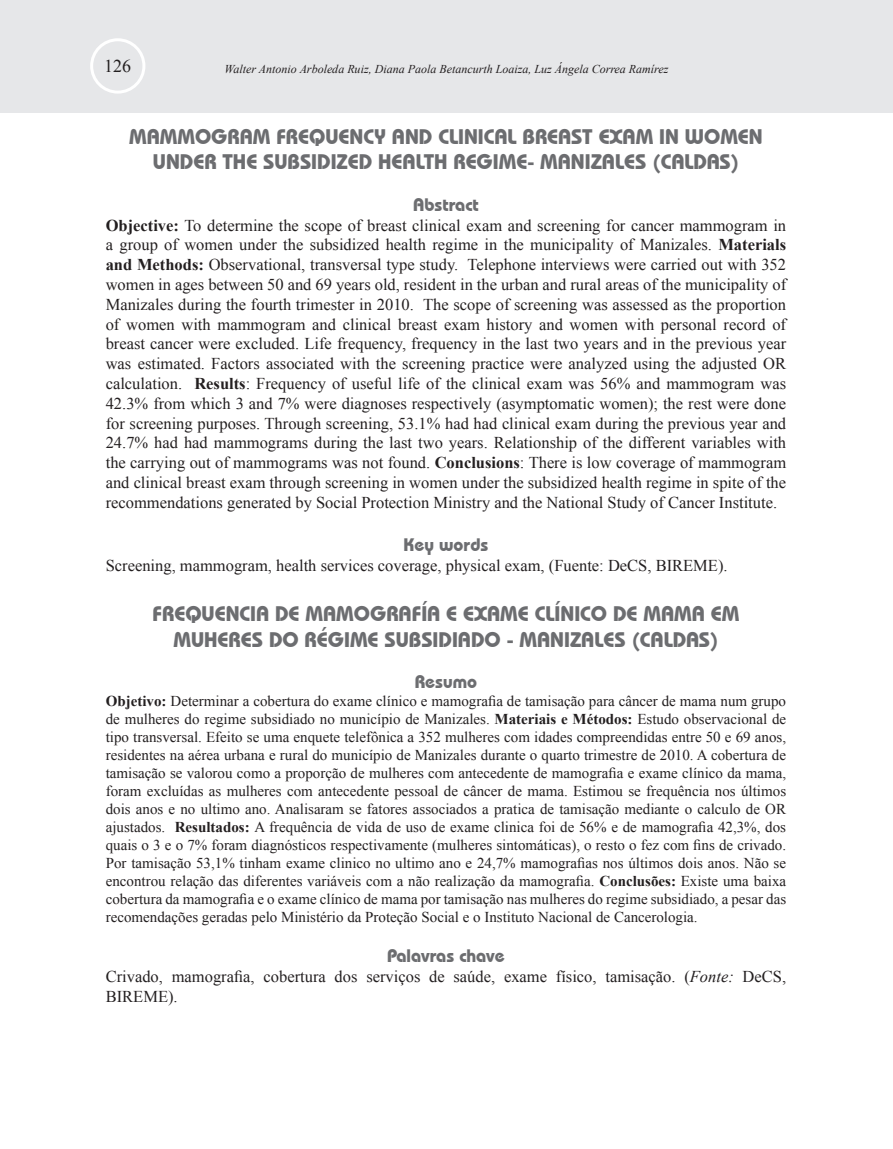
<style>
.page{position:relative;width:893px;height:1149px;background:#fff}
.page>*{position:absolute;margin:0;border:0;box-sizing:border-box;transform-origin:0 0}
.t1{font:700 21px/25.2px "Bauhaus IT Cby BT";color:#6c6d70;text-align:center}
.t2{font:700 18px "Bauhaus IT Cby BT";color:#6c6d70}
.t3{font:18px "Times New Roman";color:#231f20}
.t4{font:16.5px/19.8px "Times New Roman";color:#231f20;text-align:justify}
.t5{font:15px/18px "Times New Roman";color:#231f20;text-align:justify}
.t6{font:italic 12px "Times New Roman";color:#231f20}
.s1{font-weight:700}
.s2{font-style:italic}
</style>
<div class="page">
<div style="left:0;top:0;width:893px;height:113px;background:#e6e7e9"></div>
<div style="left:90px;top:38px;width:55px;height:56px;border:3px solid #fff;border-radius:50%"></div>
<p class="t3" style="left:104px;top:54px;width:28px">126</p>
<p class="t6" style="left:225px;top:61px;width:445px">Walter Antonio Arboleda Ruiz, Diana Paola Betancurth Loaiza, Luz Ángela Correa Ramírez</p>
<p class="t1" style="left:129px;top:124px;width:635px">MAMMOGRAM FREQUENCY AND CLINICAL BREAST EXAM IN WOMEN<br>UNDER THE SUBSIDIZED HEALTH REGIME- MANIZALES (CALDAS)</p>
<p class="t2" style="left:413px;top:193px;width:67px">Abstract</p>
<p class="t4" style="left:106px;top:215px;width:682px"><span class="s1">Objective:</span> To determine the scope of breast clinical exam and screening for cancer mammogram in a group of women under the subsidized health regime in the municipality of Manizales. <span class="s1">Materials and Methods:</span> Observational, transversal type study. Telephone interviews were carried out with 352 women in ages between 50 and 69 years old, resident in the urban and rural areas of the municipality of Manizales during the fourth trimester in 2010. The scope of screening was assessed as the proportion of women with mammogram and clinical breast exam history and women with personal record of breast cancer were excluded. Life frequency, frequency in the last two years and in the previous year was estimated. Factors associated with the screening practice were analyzed using the adjusted OR calculation. <span class="s1">Results</span>: Frequency of useful life of the clinical exam was 56% and mammogram was 42.3% from which 3 and 7% were diagnoses respectively (asymptomatic women); the rest were done for screening purposes. Through screening, 53.1% had had clinical exam during the previous year and 24.7% had had mammograms during the last two years. Relationship of the different variables with the carrying out of mammograms was not found. <span class="s1">Conclusions</span>: There is low coverage of mammogram and clinical breast exam through screening in women under the subsidized health regime in spite of the recommendations generated by Social Protection Ministry and the National Study of Cancer Institute.</p>
<p class="t2" style="left:404px;top:533px;width:86px">Key words</p>
<p class="t4" style="left:106px;top:555px;width:623px">Screening, mammogram, health services coverage, physical exam, (Fuente: DeCS, BIREME).</p>
<p class="t1" style="left:152px;top:601px;width:588px">FREQUENCIA DE MAMOGRAFÍA E EXAME CLÍNICO DE MAMA EM<br>MUHERES DO RÉGIME SUBSIDIADO - MANIZALES (CALDAS)</p>
<p class="t2" style="left:415px;top:670px;width:64px">Resumo</p>
<p class="t5" style="left:106px;top:691px;width:682px"><span class="s1">Objetivo:</span> Determinar a cobertura do exame clínico e mamografia de tamisação para câncer de mama num grupo de mulheres do regime subsidiado no município de Manizales. <span class="s1">Materiais e Métodos:</span> Estudo observacional de tipo transversal. Efeito se uma enquete telefônica a 352 mulheres com idades compreendidas entre 50 e 69 anos, residentes na aérea urbana e rural do município de Manizales durante o quarto trimestre de 2010. A cobertura de tamisação se valorou como a proporção de mulheres com antecedente de mamografia e exame clínico da mama, foram excluídas as mulheres com antecedente pessoal de câncer de mama. Estimou se frequência nos últimos dois anos e no ultimo ano. Analisaram se fatores associados a pratica de tamisação mediante o calculo de OR ajustados. <span class="s1">Resultados:</span> A frequência de vida de uso de exame clinica foi de 56% e de mamografia 42,3%, dos quais o 3 e o 7% foram diagnósticos respectivamente (mulheres sintomáticas), o resto o fez com fins de crivado.<br>Por tamisação 53,1% tinham exame clinico no ultimo ano e 24,7% mamografias nos últimos dois anos. Não se encontrou relação das diferentes variáveis com a não realização da mamografia. <span class="s1">Conclusões:</span> Existe uma baixa cobertura da mamografia e o exame clínico de mama por tamisação nas mulheres do regime subsidiado, a pesar das recomendações geradas pelo Ministério da Proteção Social e o Instituto Nacional de Cancerologia.</p>
<p class="t2" style="left:387px;top:944px;width:119px">Palavras chave</p>
<p class="t4" style="left:106px;top:965px;width:682px">Crivado, mamografia, cobertura dos serviços de saúde, exame físico, tamisação. (<span class="s2">Fonte:</span> DeCS,<br>BIREME).</p>
</div>
